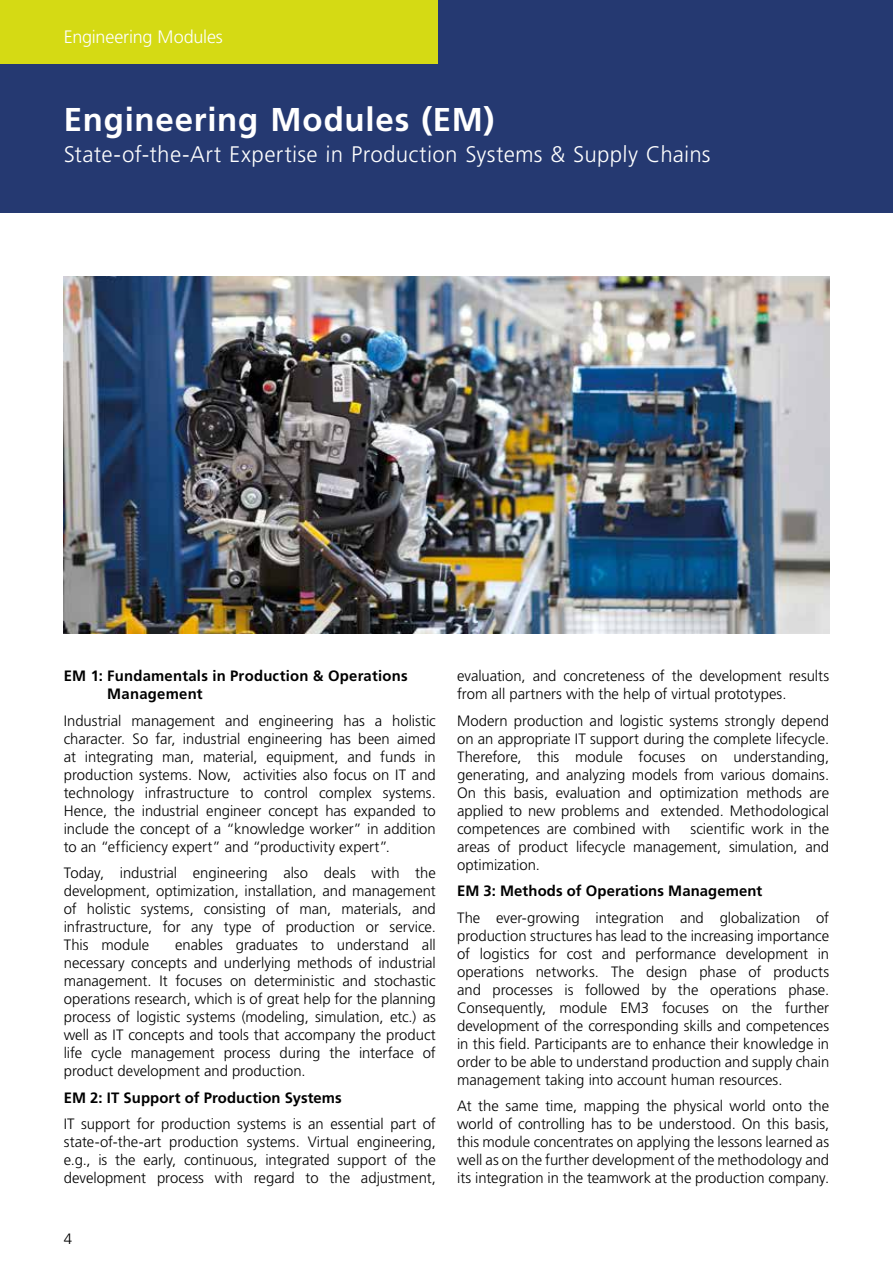
<style>
.page{position:relative;width:893px;height:1263px;background:#fff}
.page>*{position:absolute;margin:0;border:0;box-sizing:border-box;transform-origin:0 0}
.t1{font:700 33px "Frutiger LT Std";letter-spacing:.025em;color:#fff}
.t2{font:300 22.5px "Frutiger LT Std";color:#fff}
.t3{font:300 18px "Frutiger LT Std";letter-spacing:-.01em;color:#fff}
.t4{font:300 15px/18px "Frutiger LT Std";color:#000;text-align:justify}
.t5{font:700 15px/18px "Frutiger LT Std";letter-spacing:.01em;color:#000}
</style>
<div class="page">
<div style="left:0;top:0;width:893px;height:213px;background:#253971"></div>
<div style="left:0;top:0;width:438px;height:64px;background:#d5da14"></div>
<img style="left:64px;top:276px;width:765px;height:358px">
<p class="t3" style="left:64px;top:27px;width:161px">Engineering Modules</p>
<h1 class="t1" style="left:64px;top:100px;width:432px">Engineering Modules (EM)</h1>
<h2 class="t2" style="left:64px;top:142px;width:649px">State-of-the-Art Expertise in Production Systems &amp; Supply Chains</h2>
<p class="t5" style="left:107px;top:667px;width:302px;text-indent:-44px">EM 1: Fundamentals in Production &amp; Operations<br>Management</p>
<p class="t4" style="left:64px;top:711px;width:374px">Industrial management and engineering has a holistic character. So far, industrial engineering has been aimed at integrating man, material, equipment, and funds in production systems. Now, activities also focus on IT and technology infrastructure to control complex systems.<br>Hence, the industrial engineer concept has expanded to include the concept of a “knowledge worker” in addition to an “efficiency expert” and “productivity expert”.</p>
<p class="t4" style="left:64px;top:864px;width:374px">Today, industrial engineering also deals with the development, optimization, installation, and management of holistic systems, consisting of man, materials, and infrastructure, for any type of production or service.<br>This module</p>
<p class="t4" style="left:64px;top:936px;width:374px;text-indent:111px">enables graduates to understand all necessary concepts and underlying methods of industrial management. It focuses on deterministic and stochastic operations research, which is of great help for the planning process of logistic systems (modeling, simulation, etc.) as well as IT concepts and tools that accompany the product life cycle management process during the interface of product development and production.</p>
<p class="t5" style="left:64px;top:1088px;width:280px">EM 2: IT Support of Production Systems</p>
<p class="t4" style="left:64px;top:1115px;width:374px">IT support for production systems is an essential part of state-of-the-art production systems. Virtual engineering, e.g., is the early, continuous, integrated support of the development process with regard to the adjustment,</p>
<p class="t4" style="left:64px;top:1230px;width:10px">4</p>
<p class="t4" style="left:457px;top:667px;width:374px">evaluation, and concreteness of the development results from all partners with the help of virtual prototypes.</p>
<p class="t4" style="left:457px;top:711px;width:374px">Modern production and logistic systems strongly depend on an appropriate IT support during the complete lifecycle.<br>Therefore, this module focuses on understanding, generating, and analyzing models from various domains.<br>On this basis, evaluation and optimization methods are applied to new problems and extended. Methodological competences are combined with</p>
<p class="t4" style="left:457px;top:819px;width:374px;text-indent:233px">scientific work in the areas of product lifecycle management, simulation, and optimization.</p>
<p class="t5" style="left:457px;top:882px;width:307px">EM 3: Methods of Operations Management</p>
<p class="t4" style="left:457px;top:908px;width:374px">The ever-growing integration and globalization of production structures has lead to the increasing importance of logistics for cost and performance development in operations networks. The design phase of products and processes is followed by the operations phase.<br>Consequently, module EM3 focuses on the further development of the corresponding skills and competences in this field. Participants are to enhance their knowledge in order to be able to understand production and supply chain management taking into account human resources.</p>
<p class="t4" style="left:457px;top:1097px;width:374px">At the same time, mapping the physical world onto the world of controlling has to be understood. On this basis, this module concentrates on applying the lessons learned as well as on the further development of the methodology and its integration in the teamwork at the production company.</p>
</div>
